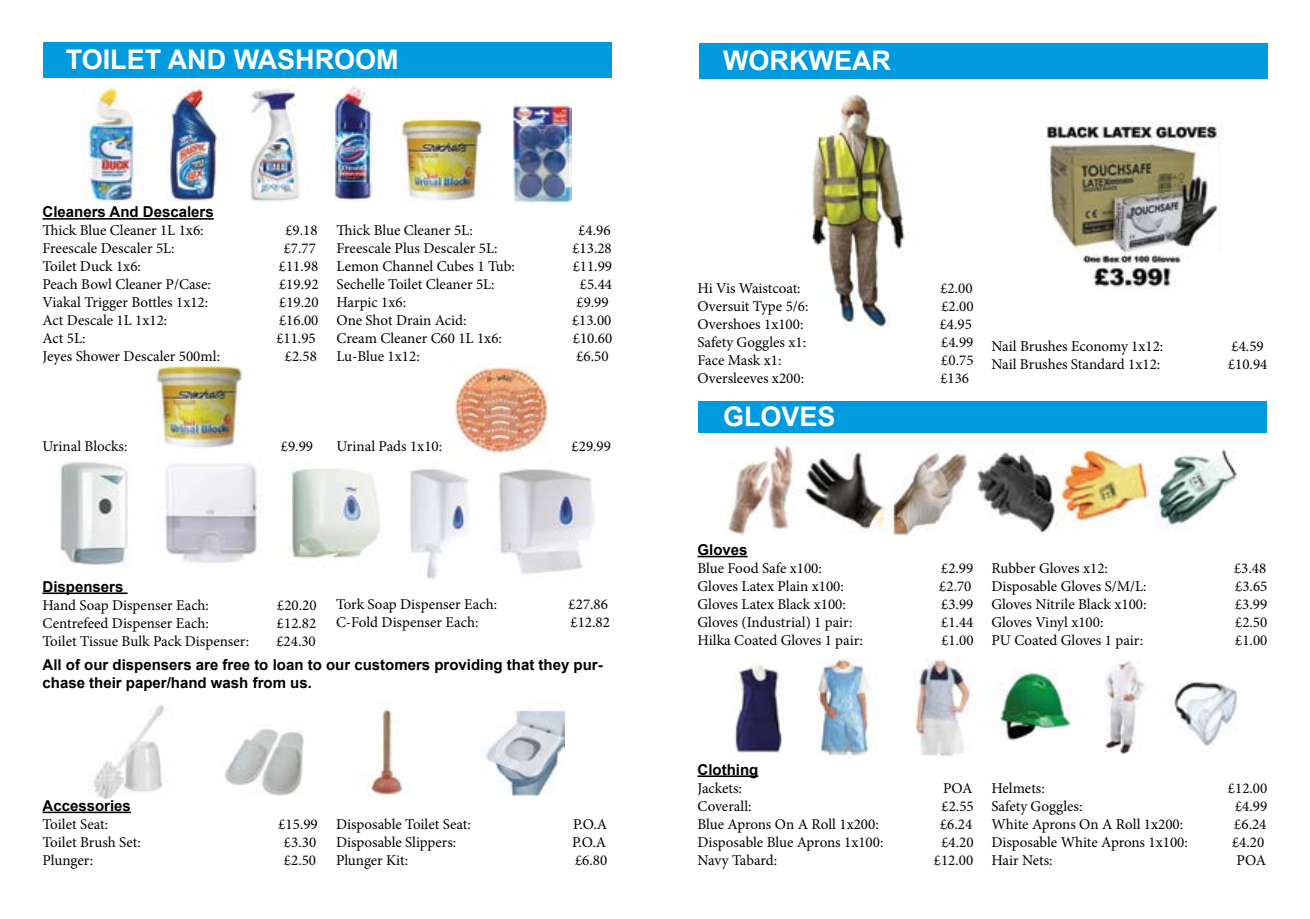
<style>
.page{position:relative;width:1310px;height:919px;background:#fff}
.page>*{position:absolute;margin:0;border:0;box-sizing:border-box;transform-origin:0 0}
.t1{font:700 27px "Arial";color:#fff}
.t2{font:15px "Minion Pro";color:#000}
.t3{font:700 15px/18px "Arial";color:#000}
</style>
<div class="page">
<hr style="left:43px;top:218px;width:171px;height:2px;background:#000">
<div style="left:43px;top:43px;width:568px;height:35px;background:#009bdf"></div>
<img style="left:82px;top:84px;width:489px;height:118px">
<img style="left:453px;top:363px;width:95px;height:92px">
<hr style="left:43px;top:811px;width:88px;height:2px;background:#000">
<hr style="left:43px;top:592px;width:85px;height:2px;background:#000">
<img style="left:60px;top:461px;width:535px;height:118px">
<img style="left:88px;top:704px;width:476px;height:94px">
<img style="left:156px;top:366px;width:86px;height:83px">
<div style="left:699px;top:43px;width:568px;height:36px;background:#009bdf"></div>
<img style="left:1047px;top:122px;width:172px;height:167px">
<hr style="left:697px;top:555px;width:50px;height:2px;background:#000">
<img style="left:723px;top:438px;width:514px;height:98px">
<div style="left:698px;top:401px;width:568px;height:32px;background:#009bdf"></div>
<img style="left:807px;top:91px;width:98px;height:238px">
<hr style="left:697px;top:775px;width:61px;height:2px;background:#000">
<img style="left:734px;top:659px;width:504px;height:98px">
<h1 class="t1" style="left:66px;top:40px;width:334px">TOILET AND WASHROOM</h1>
<p class="t3" style="left:43px;top:203px;width:173px">Cleaners And Descalers</p>
<p class="t2" style="left:43px;top:220px;width:163px">Thick Blue Cleaner 1L 1x6:</p>
<p class="t2" style="left:285px;top:220px;width:34px">£9.18</p>
<p class="t2" style="left:43px;top:238px;width:134px">Freescale Descaler 5L:</p>
<p class="t2" style="left:284px;top:238px;width:34px">£7.77</p>
<p class="t2" style="left:43px;top:256px;width:100px">Toilet Duck 1x6:</p>
<p class="t2" style="left:279px;top:256px;width:41px">£11.98</p>
<p class="t2" style="left:43px;top:274px;width:170px">Peach Bowl Cleaner P/Case:</p>
<p class="t2" style="left:279px;top:274px;width:41px">£19.92</p>
<p class="t2" style="left:43px;top:292px;width:167px">Viakal Trigger Bottles 1x12:</p>
<p class="t2" style="left:279px;top:292px;width:41px">£19.20</p>
<p class="t2" style="left:43px;top:310px;width:126px">Act Descale 1L 1x12:</p>
<p class="t2" style="left:279px;top:310px;width:41px">£16.00</p>
<p class="t2" style="left:43px;top:328px;width:45px">Act 5L:</p>
<p class="t2" style="left:276px;top:328px;width:41px">£11.95</p>
<p class="t2" style="left:43px;top:346px;width:179px">Jeyes Shower Descaler 500ml:</p>
<p class="t2" style="left:285px;top:346px;width:34px">£2.58</p>
<p class="t2" style="left:336px;top:220px;width:138px">Thick Blue Cleaner 5L:</p>
<p class="t2" style="left:578px;top:220px;width:34px">£4.96</p>
<p class="t2" style="left:336px;top:238px;width:162px">Freescale Plus Descaler 5L:</p>
<p class="t2" style="left:572px;top:238px;width:41px">£13.28</p>
<p class="t2" style="left:336px;top:256px;width:180px">Lemon Channel Cubes 1 Tub:</p>
<p class="t2" style="left:573px;top:256px;width:41px">£11.99</p>
<p class="t2" style="left:336px;top:274px;width:160px">Sechelle Toilet Cleaner 5L:</p>
<p class="t2" style="left:580px;top:274px;width:34px">£5.44</p>
<p class="t2" style="left:336px;top:292px;width:71px">Harpic 1x6:</p>
<p class="t2" style="left:576px;top:292px;width:34px">£9.99</p>
<p class="t2" style="left:336px;top:310px;width:131px">One Shot Drain Acid:</p>
<p class="t2" style="left:572px;top:310px;width:41px">£13.00</p>
<p class="t2" style="left:336px;top:328px;width:167px">Cream Cleaner C60 1L 1x6:</p>
<p class="t2" style="left:573px;top:328px;width:41px">£10.60</p>
<p class="t2" style="left:336px;top:346px;width:85px">Lu-Blue 1x12:</p>
<p class="t2" style="left:576px;top:346px;width:34px">£6.50</p>
<p class="t2" style="left:43px;top:436px;width:87px">Urinal Blocks:</p>
<p class="t2" style="left:281px;top:436px;width:34px">£9.99</p>
<p class="t2" style="left:336px;top:436px;width:107px">Urinal Pads 1x10:</p>
<p class="t2" style="left:571px;top:436px;width:41px">£29.99</p>
<p class="t3" style="left:43px;top:577px;width:82px">Dispensers</p>
<p class="t2" style="left:43px;top:594px;width:168px">Hand Soap Dispenser Each:</p>
<p class="t2" style="left:277px;top:594px;width:41px">£20.20</p>
<p class="t2" style="left:43px;top:612px;width:168px">Centrefeed Dispenser Each:</p>
<p class="t2" style="left:277px;top:612px;width:41px">£12.82</p>
<p class="t2" style="left:43px;top:630px;width:208px">Toilet Tissue Bulk Pack Dispenser:</p>
<p class="t2" style="left:276px;top:630px;width:41px">£24.30</p>
<p class="t2" style="left:336px;top:594px;width:163px">Tork Soap Dispenser Each:</p>
<p class="t2" style="left:568px;top:594px;width:41px">£27.86</p>
<p class="t2" style="left:336px;top:612px;width:144px">C-Fold Dispenser Each:</p>
<p class="t2" style="left:570px;top:612px;width:41px">£12.82</p>
<p class="t3" style="left:43px;top:655px;width:562px">All of our dispensers are free to loan to our customers providing that they pur&shy;chase their paper/hand wash from us.</p>
<p class="t3" style="left:43px;top:796px;width:90px">Accessories</p>
<p class="t2" style="left:43px;top:813px;width:67px">Toilet Seat:</p>
<p class="t2" style="left:278px;top:813px;width:41px">£15.99</p>
<p class="t2" style="left:43px;top:831px;width:100px">Toilet Brush Set:</p>
<p class="t2" style="left:284px;top:831px;width:34px">£3.30</p>
<p class="t2" style="left:43px;top:849px;width:52px">Plunger:</p>
<p class="t2" style="left:284px;top:849px;width:34px">£2.50</p>
<p class="t2" style="left:336px;top:813px;width:136px">Disposable Toilet Seat:</p>
<p class="t2" style="left:573px;top:813px;width:36px">P.O.A</p>
<p class="t2" style="left:336px;top:831px;width:122px">Disposable Slippers:</p>
<p class="t2" style="left:572px;top:831px;width:36px">P.O.A</p>
<p class="t2" style="left:336px;top:849px;width:74px">Plunger Kit:</p>
<p class="t2" style="left:575px;top:849px;width:34px">£6.80</p>
<h1 class="t1" style="left:723px;top:41px;width:169px">WORKWEAR</h1>
<p class="t2" style="left:697px;top:278px;width:105px">Hi Vis Waistcoat:</p>
<p class="t2" style="left:940px;top:278px;width:34px">£2.00</p>
<p class="t2" style="left:697px;top:296px;width:112px">Oversuit Type 5/6:</p>
<p class="t2" style="left:941px;top:296px;width:34px">£2.00</p>
<p class="t2" style="left:697px;top:314px;width:107px">Overshoes 1x100:</p>
<p class="t2" style="left:939px;top:314px;width:34px">£4.95</p>
<p class="t2" style="left:697px;top:332px;width:110px">Safety Goggles x1:</p>
<p class="t2" style="left:941px;top:332px;width:34px">£4.99</p>
<p class="t2" style="left:697px;top:350px;width:85px">Face Mask x1:</p>
<p class="t2" style="left:941px;top:350px;width:34px">£0.75</p>
<p class="t2" style="left:697px;top:368px;width:108px">Oversleeves x200:</p>
<p class="t2" style="left:940px;top:368px;width:30px">£136</p>
<h1 class="t1" style="left:723px;top:397px;width:114px">GLOVES</h1>
<p class="t2" style="left:991px;top:336px;width:173px">Nail Brushes Economy 1x12:</p>
<p class="t2" style="left:1231px;top:336px;width:34px">£4.59</p>
<p class="t2" style="left:991px;top:354px;width:170px">Nail Brushes Standard 1x12:</p>
<p class="t2" style="left:1228px;top:354px;width:41px">£10.94</p>
<p class="t3" style="left:697px;top:541px;width:52px">Gloves</p>
<p class="t2" style="left:697px;top:558px;width:126px">Blue Food Safe x100:</p>
<p class="t2" style="left:941px;top:558px;width:34px">£2.99</p>
<p class="t2" style="left:697px;top:576px;width:148px">Gloves Latex Plain x100:</p>
<p class="t2" style="left:939px;top:576px;width:34px">£2.70</p>
<p class="t2" style="left:697px;top:594px;width:150px">Gloves Latex Black x100:</p>
<p class="t2" style="left:941px;top:594px;width:34px">£3.99</p>
<p class="t2" style="left:697px;top:612px;width:157px">Gloves (Industrial) 1 pair:</p>
<p class="t2" style="left:941px;top:612px;width:34px">£1.44</p>
<p class="t2" style="left:697px;top:630px;width:167px">Hilka Coated Gloves 1 pair:</p>
<p class="t2" style="left:941px;top:630px;width:34px">£1.00</p>
<p class="t2" style="left:991px;top:558px;width:118px">Rubber Gloves x12:</p>
<p class="t2" style="left:1234px;top:558px;width:34px">£3.48</p>
<p class="t2" style="left:991px;top:576px;width:157px">Disposable Gloves S/M/L:</p>
<p class="t2" style="left:1235px;top:576px;width:34px">£3.65</p>
<p class="t2" style="left:991px;top:594px;width:156px">Gloves Nitrile Black x100:</p>
<p class="t2" style="left:1235px;top:594px;width:34px">£3.99</p>
<p class="t2" style="left:991px;top:612px;width:113px">Gloves Vinyl x100:</p>
<p class="t2" style="left:1235px;top:612px;width:34px">£2.50</p>
<p class="t2" style="left:991px;top:630px;width:153px">PU Coated Gloves 1 pair:</p>
<p class="t2" style="left:1235px;top:630px;width:34px">£1.00</p>
<p class="t3" style="left:697px;top:760px;width:62px">Clothing</p>
<p class="t2" style="left:697px;top:777px;width:46px">Jackets:</p>
<p class="t2" style="left:943px;top:777px;width:31px">POA</p>
<p class="t2" style="left:697px;top:795px;width:56px">Coverall:</p>
<p class="t2" style="left:941px;top:795px;width:34px">£2.55</p>
<p class="t2" style="left:697px;top:813px;width:183px">Blue Aprons On A Roll 1x200:</p>
<p class="t2" style="left:940px;top:813px;width:34px">£6.24</p>
<p class="t2" style="left:697px;top:831px;width:187px">Disposable Blue Aprons 1x100:</p>
<p class="t2" style="left:941px;top:831px;width:34px">£4.20</p>
<p class="t2" style="left:697px;top:849px;width:81px">Navy Tabard:</p>
<p class="t2" style="left:934px;top:849px;width:41px">£12.00</p>
<p class="t2" style="left:991px;top:777px;width:55px">Helmets:</p>
<p class="t2" style="left:1228px;top:777px;width:41px">£12.00</p>
<p class="t2" style="left:991px;top:795px;width:92px">Safety Goggles:</p>
<p class="t2" style="left:1235px;top:795px;width:34px">£4.99</p>
<p class="t2" style="left:991px;top:813px;width:193px">White Aprons On A Roll 1x200:</p>
<p class="t2" style="left:1234px;top:813px;width:34px">£6.24</p>
<p class="t2" style="left:991px;top:831px;width:198px">Disposable White Aprons 1x100:</p>
<p class="t2" style="left:1232px;top:831px;width:34px">£4.20</p>
<p class="t2" style="left:991px;top:849px;width:63px">Hair Nets:</p>
<p class="t2" style="left:1236px;top:849px;width:31px">POA</p>
</div>
